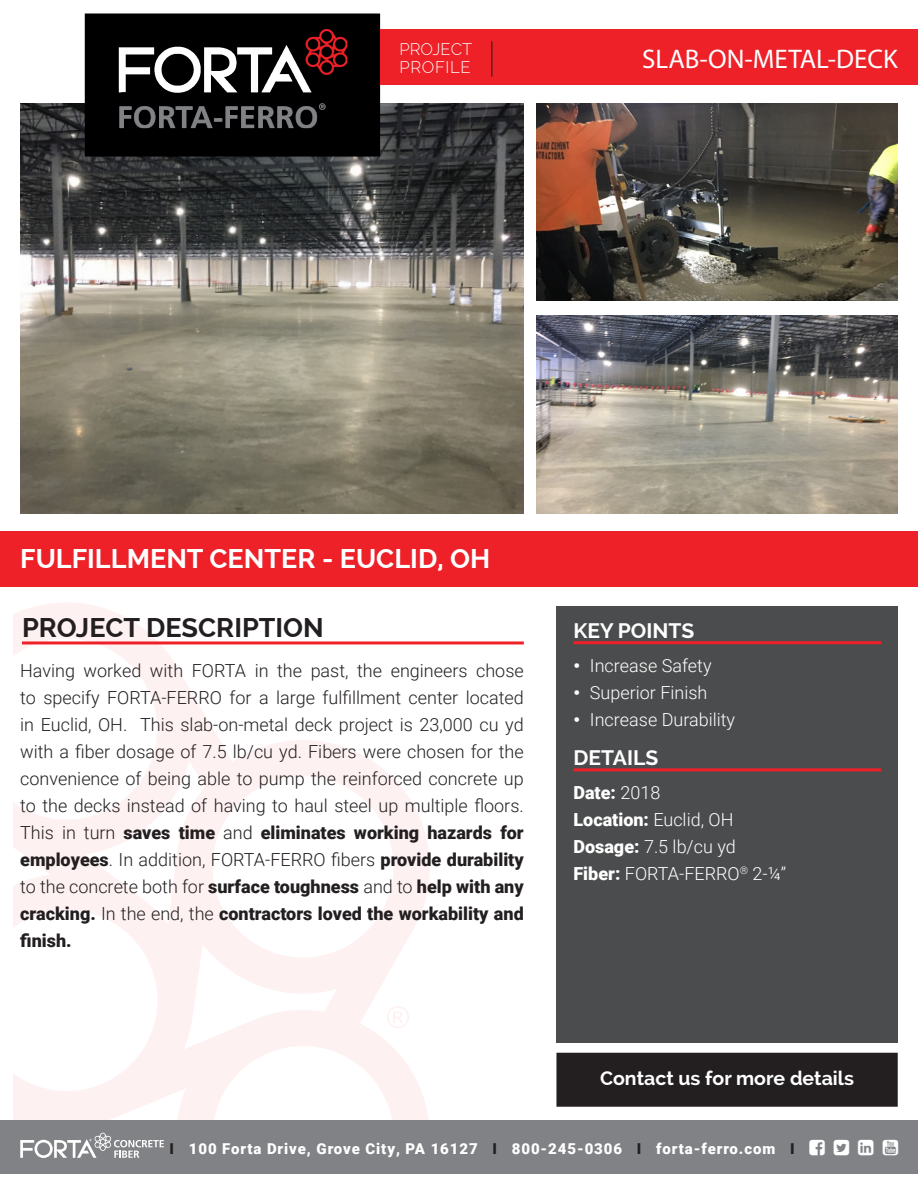
<style>
.page{position:relative;width:918px;height:1188px;background:#fff}
.page>*{position:absolute;margin:0;border:0;box-sizing:border-box;transform-origin:0 0}
.Project___Location{font:700 27px "Raleway";color:#fff}
.Project_Description{font:700 27px "Raleway";color:#231f20}
.Application{font:27px "Myriad Pro";color:#fff}
.Key_Points___Details{font:700 21px "Raleway";color:#fff}
.More_Details{font:700 19.5px "Raleway";color:#fff}
.Description_Body{font:300 18px/27px "Roboto";color:#231f20;text-align:justify}
.Bullets{font:300 18px "Roboto";color:#fff}
.t1{font:900 18px "Roboto";color:#fff}
.t2{font:300 16.5px "Raleway";color:#fff}
.t3{font:300 16.5px "Raleway";letter-spacing:.04em;color:#fff}
.t4{font:900 15px "Roboto";letter-spacing:.06em;color:#fff}
.s1{font-weight:900}
.s2{font-weight:300}
.s3{color:#231f20}
</style>
<div class="page">
<img style="left:20px;top:104px;width:504px;height:409px">
<div style="left:85px;top:14px;width:295px;height:143px;background:#000;border:2px solid #000"></div>
<svg style="left:14px;top:603px;width:416px;height:517px"></svg>
<svg style="left:387px;top:1006px;width:22px;height:22px"></svg>
<div style="left:556px;top:606px;width:342px;height:436px;background:#4b4c4d"></div>
<div style="left:0;top:531px;width:918px;height:56px;background:#ee2028"></div>
<hr style="left:22px;top:641px;width:502px;height:3px;background:#ee2028">
<hr style="left:573px;top:641px;width:308px;height:3px;background:#ee2028">
<hr style="left:573px;top:768px;width:308px;height:3px;background:#ee2028">
<div style="left:0;top:1120px;width:918px;height:54px;background:#808285"></div>
<div style="left:380px;top:29px;width:538px;height:56px;background:#ee2028"></div>
<hr style="left:491px;top:41px;width:1px;height:36px;background:#231f20">
<div style="left:557px;top:1053px;width:340px;height:53px;background:#231f20"></div>
<div style="left:556px;top:1053px;width:342px;height:54px;border:2px solid #231f20"></div>
<img style="left:537px;top:104px;width:361px;height:197px">
<img style="left:537px;top:316px;width:361px;height:197px">
<svg style="left:20px;top:1133px;width:144px;height:25px"></svg>
<img style="left:118px;top:29px;width:229px;height:100px">
<p class="t2" style="left:400px;top:40px;width:74px">PROJECT</p>
<p class="t3" style="left:400px;top:58px;width:73px">PROFILE</p>
<p class="Application" style="left:642px;top:42px;width:257px">SLAB-ON-METAL-DECK</p>
<p class="Project___Location" style="left:20px;top:543px;width:472px">FULFILLMENT CENTER - EUCLID, OH</p>
<p class="Project_Description" style="left:22px;top:612px;width:303px">PROJECT DESCRIPTION</p>
<p class="Key_Points___Details" style="left:573px;top:618px;width:122px">KEY POINTS</p>
<p class="Bullets" style="left:573px;top:653px;width:140px"><span class="s1">•</span> Increase Safety</p>
<p class="Bullets" style="left:573px;top:680px;width:135px"><span class="s1">•</span> Superior Finish</p>
<p class="Bullets" style="left:573px;top:707px;width:163px"><span class="s1">•</span> Increase Durability</p>
<p class="Key_Points___Details" style="left:573px;top:746px;width:86px">DETAILS</p>
<p class="t1" style="left:573px;top:780px;width:88px">Date: <span class="s2">2018</span></p>
<p class="t1" style="left:573px;top:807px;width:161px">Location: <span class="s2">Euclid, OH</span></p>
<p class="Bullets" style="left:573px;top:834px;width:164px"><span class="s1">Dosage:</span> 7.5 lb/cu yd</p>
<p class="Bullets" style="left:573px;top:861px;width:214px"><span class="s1">Fiber:</span> FORTA-FERRO<sup>®</sup> 2-¼”</p>
<p class="Description_Body" style="left:20px;top:656px;width:505px">Having worked with FORTA in the past, the engineers chose to specify FORTA-FERRO for a large fulfillment center located in Euclid, OH. This slab-on-metal deck project is 23,000 cu yd with a fiber dosage of 7.5 lb/cu yd. Fibers were chosen for the convenience of being able to pump the reinforced concrete up to the decks instead of having to haul steel up multiple floors.<br>This in turn <span class="s1">saves time</span> and <span class="s1">eliminates working hazards for employees</span>. In addition, FORTA-FERRO fibers <span class="s1">provide durability </span>to the concrete both for <span class="s1">surface toughness</span> and to <span class="s1">help with any cracking.</span> In the end, the <span class="s1">contractors loved the workability and finish.</span></p>
<p class="More_Details" style="left:600px;top:1067px;width:255px">Contact us for more details</p>
<p class="t4" style="left:170px;top:1138px;width:627px"><span class="s3">I</span> 100 Forta Drive, Grove City, PA 16127 <span class="s3">I</span> 800-245-0306 <span class="s3">I</span> forta-ferro.com <span class="s3">I</span></p>
</div>
